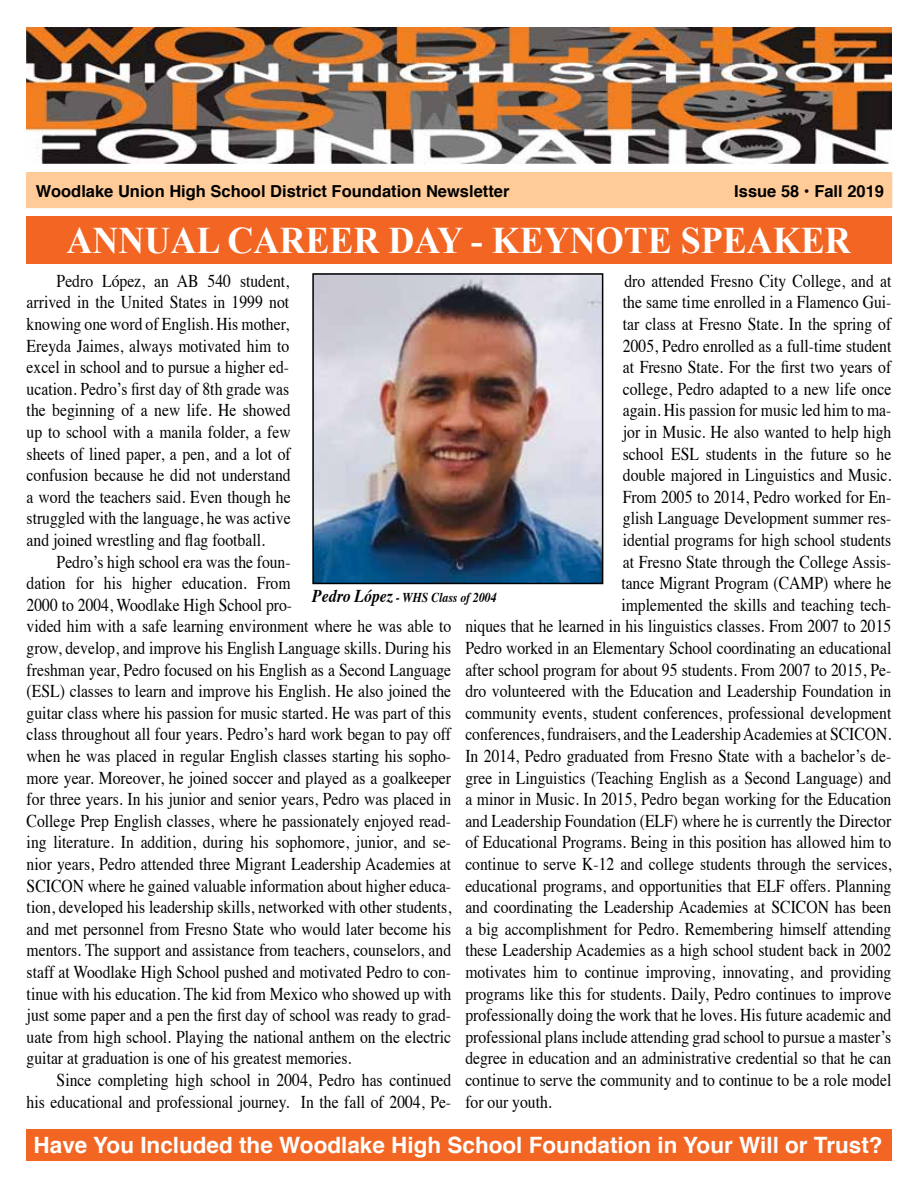
<style>
.page{position:relative;width:918px;height:1188px;background:#fff}
.page>*{position:absolute;margin:0;border:0;box-sizing:border-box;transform-origin:0 0}
.t1{font:700 37.5px "Times New Roman";color:#fff;scale:.96 1}
.t2{font:700 22.5px "Helvetica";color:#fff}
.t3{font:18px/21.6px "Times";color:#000;text-align:justify;scale:.87 1}
.t4{font:700 16.5px "Helvetica";color:#000}
.t5{font:italic 700 13.5px "Times";color:#000;scale:.87 1}
.s1{font-size:18px}
</style>
<div class="page">
<img style="left:27px;top:27px;width:865px;height:136px">
<div style="left:26px;top:172px;width:866px;height:36px;background:#fc9"></div>
<div style="left:26px;top:216px;width:866px;height:48px;background:#f26522"></div>
<div style="left:26px;top:1130px;width:866px;height:31px;background:#f26522"></div>
<img style="left:315px;top:276px;width:285px;height:305px">
<div style="left:312px;top:273px;width:291px;height:311px;border:2px solid #000"></div>
<p class="t4" style="left:36px;top:177px;width:475px">Woodlake Union High School District Foundation Newsletter</p>
<p class="t4" style="left:734px;top:177px;width:151px">Issue 58 • Fall 2019</p>
<h1 class="t1" style="left:66px;top:215px;width:819px">ANNUAL CAREER DAY - KEYNOTE SPEAKER</h1>
<p class="t3" style="left:27px;top:268px;width:305px;text-indent:30px">Pedro López, an AB 540 student, arrived in the United States in 1999 not knowing one word of English. His mother, Ereyda Jaimes, always motivated him to excel in school and to pursue a higher ed&shy;ucation. Pedro’s first day of 8th grade was the beginning of a new life. He showed up to school with a manila folder, a few sheets of lined paper, a pen, and a lot of confusion because he did not understand a word the teachers said. Even though he struggled with the language, he was active and joined wrestling and flag football.</p>
<p class="t3" style="left:27px;top:549px;width:490px;text-align:left;text-indent:30px">Pedro’s high school era was the foun-<br>dation for his higher education. From<br>2000 to 2004, Woodlake High School pro-<br>vided him with a safe learning environment where he was able to grow, develop, and improve his English Language skills. During his freshman year, Pedro focused on his English as a Second Language (ESL) classes to learn and improve his English. He also joined the guitar class where his passion for music started. He was part of this class throughout all four years. Pedro’s hard work began to pay off when he was placed in regular English classes starting his sopho&shy;more year. Moreover, he joined soccer and played as a goalkeeper for three years. In his junior and senior years, Pedro was placed in College Prep English classes, where he passionately enjoyed read&shy;ing literature. In addition, during his sophomore, junior, and se&shy;nior years, Pedro attended three Migrant Leadership Academies at SCICON where he gained valuable information about higher educa&shy;tion, developed his leadership skills, networked with other students, and met personnel from Fresno State who would later become his mentors. The support and assistance from teachers, counselors, and staff at Woodlake High School pushed and motivated Pedro to con&shy;tinue with his education. The kid from Mexico who showed up with just some paper and a pen the first day of school was ready to grad&shy;uate from high school. Playing the national anthem on the electric guitar at graduation is one of his greatest memories.</p>
<p class="t3" style="left:27px;top:1068px;width:490px;text-align:right">Since completing high school in 2004, Pedro has continued<br>his educational and professional journey. In the fall of 2004, Pe-</p>
<p class="t3" style="left:624px;top:268px;width:308px">dro attended Fresno City College, and at</p>
<p class="t3" style="left:623px;top:290px;width:310px">the same time enrolled in a Flamenco Gui-</p>
<p class="t3" style="left:623px;top:312px;width:310px">tar class at Fresno State. In the spring of</p>
<p class="t3" style="left:623px;top:333px;width:310px">2005, Pedro enrolled as a full-time student</p>
<p class="t3" style="left:623px;top:355px;width:310px">at Fresno State. For the first two years of</p>
<p class="t3" style="left:623px;top:376px;width:310px">college, Pedro adapted to a new life once</p>
<p class="t3" style="left:623px;top:398px;width:310px">again. His passion for music led him to ma-</p>
<p class="t3" style="left:623px;top:420px;width:310px">jor in Music. He also wanted to help high</p>
<p class="t3" style="left:623px;top:441px;width:310px">school ESL students in the future so he</p>
<p class="t3" style="left:623px;top:463px;width:310px">double majored in Linguistics and Music.</p>
<p class="t3" style="left:623px;top:484px;width:310px">From 2005 to 2014, Pedro worked for En-</p>
<p class="t3" style="left:623px;top:506px;width:310px">glish Language Development summer res-</p>
<p class="t3" style="left:623px;top:528px;width:310px">idential programs for high school students</p>
<p class="t3" style="left:623px;top:549px;width:310px">at Fresno State through the College Assis-</p>
<p class="t3" style="left:621px;top:571px;width:312px">tance Migrant Program (CAMP) where he</p>
<p class="t3" style="left:621px;top:592px;width:312px">implemented the skills and teaching tech-</p>
<p class="t3" style="left:465px;top:614px;width:491px">niques that he learned in his linguistics classes. From 2007 to 2015</p>
<p class="t3" style="left:465px;top:636px;width:491px">Pedro worked in an Elementary School coordinating an educational</p>
<p class="t3" style="left:465px;top:657px;width:491px">after school program for about 95 students. From 2007 to 2015, Pe-</p>
<p class="t3" style="left:465px;top:679px;width:491px">dro volunteered with the Education and Leadership Foundation in</p>
<p class="t3" style="left:465px;top:700px;width:491px">community events, student conferences, professional development</p>
<p class="t3" style="left:465px;top:722px;width:491px">conferences, fundraisers, and the Leadership Academies at SCICON.</p>
<p class="t3" style="left:465px;top:744px;width:491px">In 2014, Pedro graduated from Fresno State with a bachelor’s de-</p>
<p class="t3" style="left:465px;top:765px;width:491px">gree in Linguistics (Teaching English as a Second Language) and</p>
<p class="t3" style="left:465px;top:787px;width:491px">a minor in Music. In 2015, Pedro began working for the Education</p>
<p class="t3" style="left:465px;top:808px;width:491px">and Leadership Foundation (ELF) where he is currently the Director</p>
<p class="t3" style="left:465px;top:830px;width:491px">of Educational Programs. Being in this position has allowed him to</p>
<p class="t3" style="left:465px;top:852px;width:491px">continue to serve K-12 and college students through the services,</p>
<p class="t3" style="left:465px;top:873px;width:491px">educational programs, and opportunities that ELF offers. Planning</p>
<p class="t3" style="left:465px;top:895px;width:491px">and coordinating the Leadership Academies at SCICON has been</p>
<p class="t3" style="left:465px;top:916px;width:491px">a big accomplishment for Pedro. Remembering himself attending</p>
<p class="t3" style="left:465px;top:938px;width:491px">these Leadership Academies as a high school student back in 2002</p>
<p class="t3" style="left:465px;top:960px;width:491px">motivates him to continue improving, innovating, and providing</p>
<p class="t3" style="left:465px;top:981px;width:491px">programs like this for students. Daily, Pedro continues to improve</p>
<p class="t3" style="left:465px;top:1003px;width:491px">professionally doing the work that he loves. His future academic and</p>
<p class="t3" style="left:465px;top:1024px;width:491px">professional plans include attending grad school to pursue a master’s</p>
<p class="t3" style="left:465px;top:1046px;width:491px">degree in education and an administrative credential so that he can</p>
<p class="t3" style="left:465px;top:1068px;width:491px">continue to serve the community and to continue to be a role model</p>
<p class="t3" style="left:465px;top:1089px;width:101px">for our youth.</p>
<p class="t5" style="left:312px;top:585px;width:213px"><span class="s1">Pedro López</span> - WHS Class of 2004</p>
<p class="t2" style="left:34px;top:1127px;width:851px">Have You Included the Woodlake High School Foundation in Your Will or Trust?</p>
</div>
